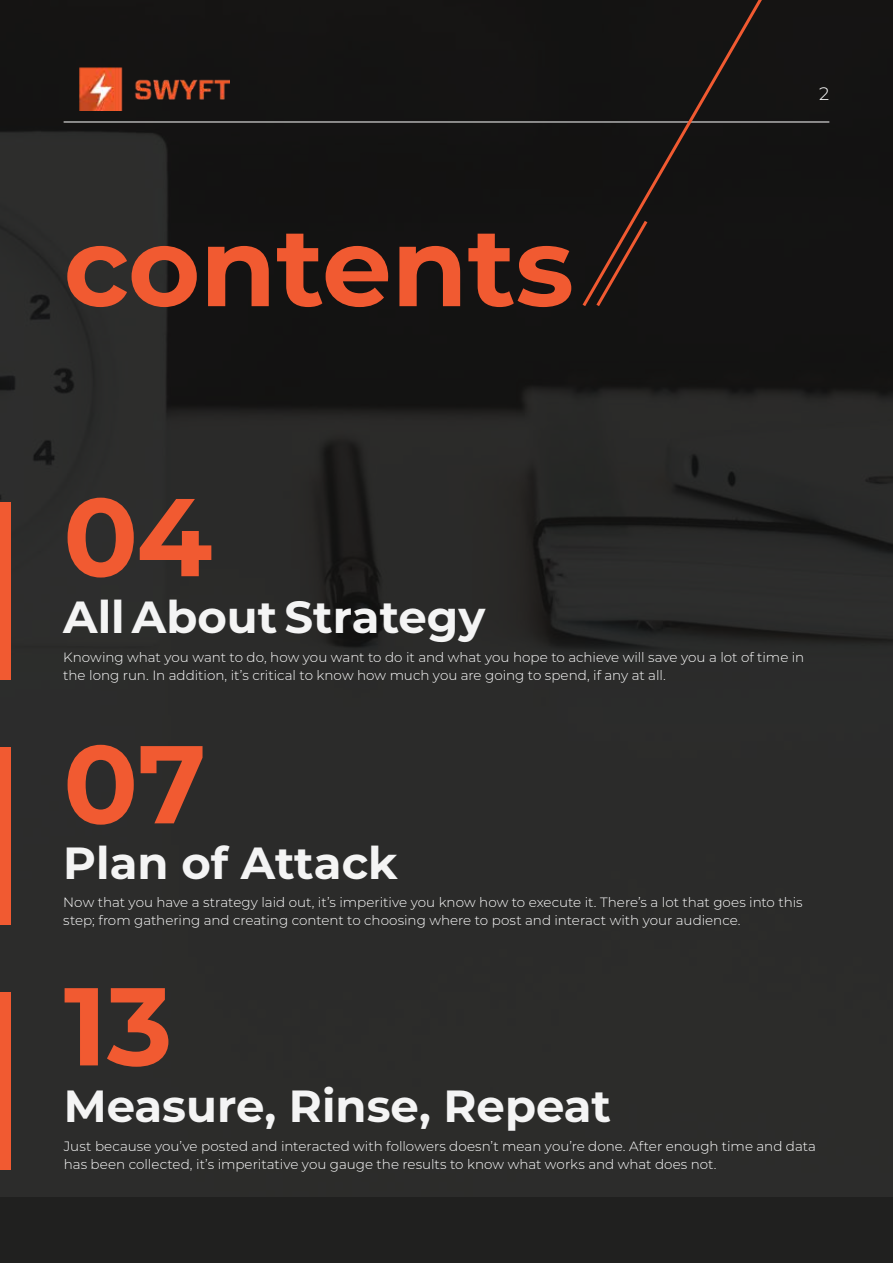
<style>
.page{position:relative;width:893px;height:1263px;background:#20201f}
.page>*{position:absolute;margin:0;border:0;box-sizing:border-box;transform-origin:0 0}
.t1{font:700 110.4px/242.1px "Montserrat";color:#f15a31}
.t2{font:700 45px "Montserrat";color:#f4f4f4}
.t3{font:300 18px "Montserrat";color:#fff}
.t4{font:300 13.5px/18px "Montserrat";color:#fff}
</style>
<div class="page">
<img style="left:0;top:0;width:893px;height:1196px">
<hr style="left:64px;top:122px;width:765px;height:1px;background:#fff">
<img style="left:80px;top:67px;width:150px;height:43px">
<div style="left:580px;top:0;width:196px;height:309px;background:#141313"></div>
<svg style="left:594px;top:217px;width:56px;height:92px"></svg>
<div style="left:0;top:502px;width:11px;height:178px;background:#f15a31"></div>
<div style="left:0;top:747px;width:11px;height:177px;background:#f15a31"></div>
<div style="left:0;top:992px;width:11px;height:177px;background:#f15a31"></div>
<h1 class="t1" style="left:64px;top:140px;width:512px">contents</h1>
<h3 class="t3" style="left:819px;top:82px;width:12px">2</h3>
<h1 class="t1" style="left:63px;top:410px;width:151px">04</h1>
<h2 class="t2" style="left:63px;top:584px;width:424px">All About Strategy</h2>
<p class="t4" style="left:63px;top:647px;width:743px">Knowing what you want to do, how you want to do it and what you hope to achieve will save you a lot of time in the long run. In addition, it’s critical to know how much you are going to spend, if any at all.</p>
<h1 class="t1" style="left:63px;top:657px;width:144px">07<br>13</h1>
<h2 class="t2" style="left:63px;top:831px;width:336px">Plan of Attack</h2>
<p class="t4" style="left:63px;top:892px;width:741px">Now that you have a strategy laid out, it’s imperitive you know how to execute it. There’s a lot that goes into this step; from gathering and creating content to choosing where to post and interact with your audience.</p>
<h2 class="t2" style="left:64px;top:1073px;width:549px">Measure, Rinse, Repeat</h2>
<p class="t4" style="left:64px;top:1137px;width:754px">Just because you’ve posted and interacted with followers doesn’t mean you’re done. After enough time and data has been collected, it’s imperitative you gauge the results to know what works and what does not.</p>
</div>
